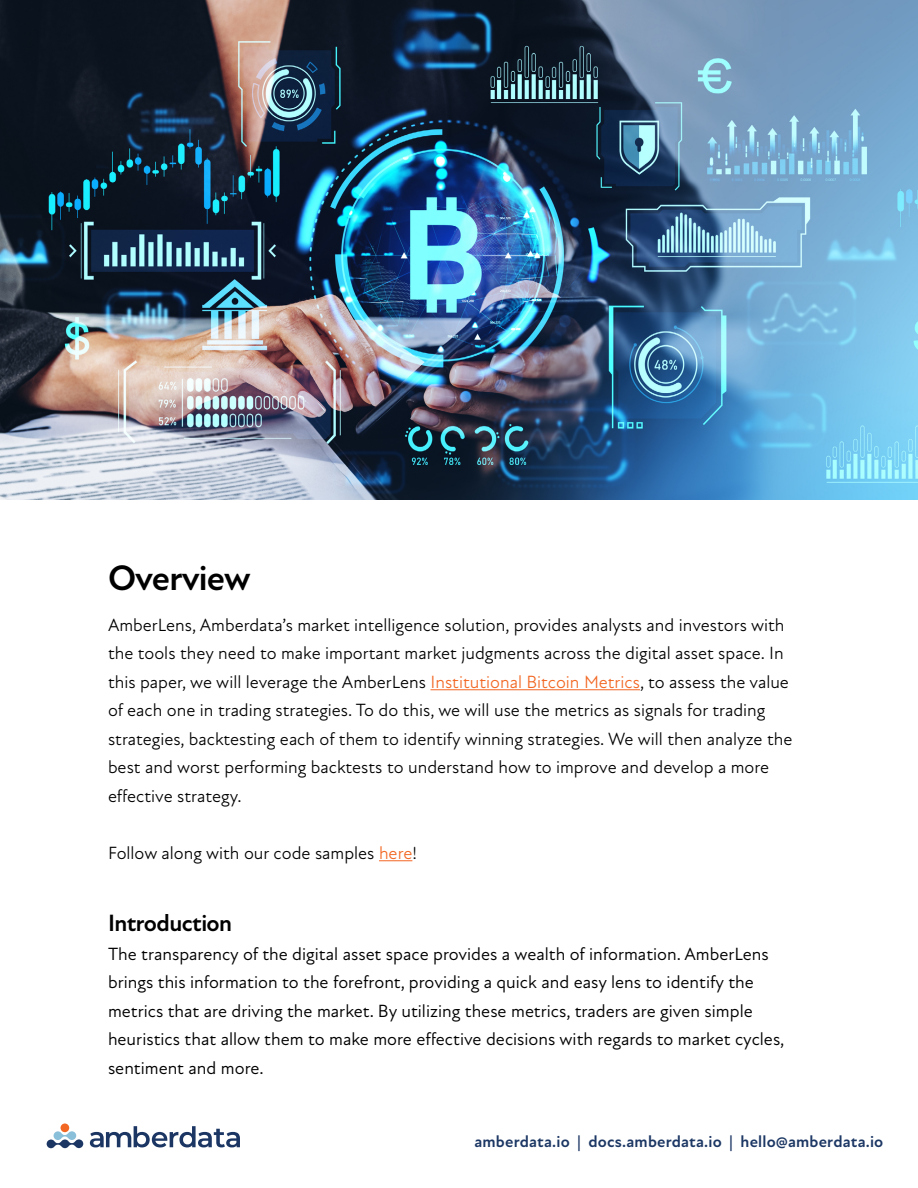
<style>
.page{position:relative;width:918px;height:1188px;background:#fff}
.page>*{position:absolute;margin:0;border:0;box-sizing:border-box;transform-origin:0 0}
.t1{font:700 36px "New Atten";letter-spacing:-.025em;color:#000}
.t2{font:700 24px "New Atten";letter-spacing:-.025em;color:#000}
.t3{font:18px/28.5px "New Atten";color:#000}
.t4{font:18px/28.5px "New Atten";color:#000}
.t5{font:700 16.5px "New Atten";letter-spacing:.01em;color:#1c3764}
.s1{color:#f26723}
</style>
<div class="page">
<svg style="left:47px;top:1131px;width:36px;height:17px"></svg>
<div style="left:61px;top:1124px;width:8px;height:8px;background:#f26723;border-radius:50%"></div>
<svg style="left:90px;top:1126px;width:150px;height:21px"></svg>
<hr style="left:431px;top:689px;width:209px;height:1px;background:#f26723">
<hr style="left:379px;top:860px;width:33px;height:1px;background:#f26723">
<img style="left:0;top:0;width:918px;height:500px">
<h1 class="t1" style="left:108px;top:557px;width:144px">Overview</h1>
<p class="t3" style="left:108px;top:611px;width:686px">AmberLens, Amberdata’s market intelligence solution, provides analysts and investors with the tools they need to make important market judgments across the digital asset space. In this paper, we will leverage the AmberLens <span class="s1">Institutional Bitcoin Metrics</span>, to assess the value of each one in trading strategies. To do this, we will use the metrics as signals for trading strategies, backtesting each of them to identify winning strategies. We will then analyze the best and worst performing backtests to understand how to improve and develop a more effective strategy.</p>
<p class="t3" style="left:108px;top:839px;width:310px">Follow along with our code samples <span class="s1">here</span>!</p>
<h2 class="t2" style="left:108px;top:909px;width:126px">Introduction</h2>
<p class="t4" style="left:108px;top:940px;width:678px">The transparency of the digital asset space provides a wealth of information. AmberLens brings this information to the forefront, providing a quick and easy lens to identify the metrics that are driving the market. By utilizing these metrics, traders are given simple heuristics that allow them to make more effective decisions with regards to market cycles, sentiment and more.</p>
<p class="t5" style="left:475px;top:1132px;width:410px">amberdata.io | docs.amberdata.io | hello@amberdata.io</p>
</div>
